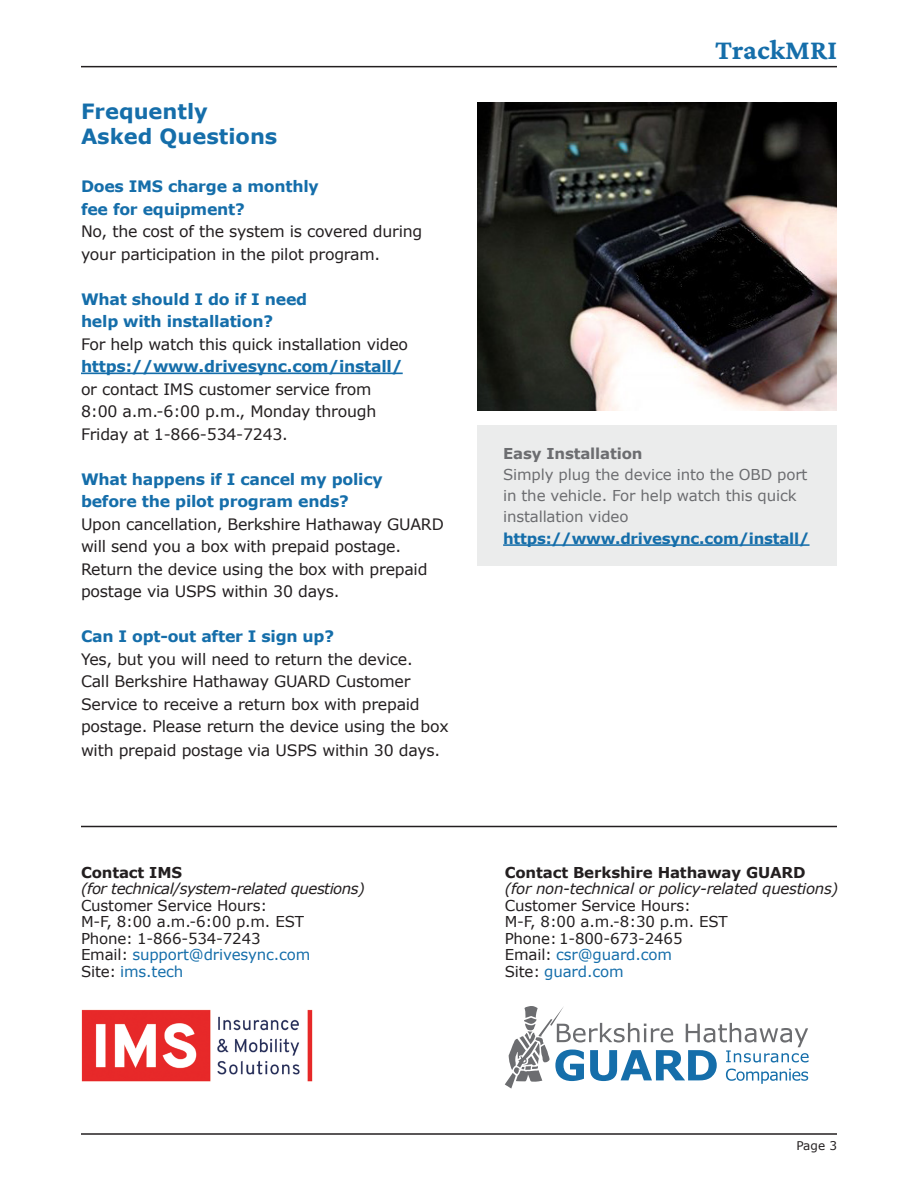
<style>
.page{position:relative;width:918px;height:1188px;background:#fff}
.page>*{position:absolute;margin:0;border:0;box-sizing:border-box;transform-origin:0 0}
.t1{font:700 28.5px "Crimson Pro";color:#156eaa}
.t2{font:700 21px/25.5px "Verdana";color:#156eaa}
.t3{font:15.75px/22.5px "Verdana";letter-spacing:-.015em;color:#231f20}
.t4{font:700 15.75px/22.5px "Verdana";letter-spacing:-.015em;color:#156eaa}
.t5{font:15px/16.5px "Verdana";letter-spacing:-.01em;color:#231f20}
.t6{font:italic 15px/16.5px "Verdana";letter-spacing:-.02em;color:#231f20}
.t7{font:15px/21px "Verdana";letter-spacing:-.01em;color:#6c6d70}
.t8{font:15px "Verdana";letter-spacing:-.01em;color:#156eaa}
.t9{font:700 15px "Verdana";letter-spacing:-.015em;color:#156eaa}
.t10{font:700 15px "Verdana";letter-spacing:-.01em;color:#231f20}
.t11{font:12px "Verdana";color:#231f20}
.s1{font-weight:700;color:#156eaa}
.s2{color:#231f20}
.s3{font-weight:700}
.s4{font-weight:700;font-style:normal}
</style>
<div class="page">
<div style="left:477px;top:425px;width:359px;height:141px;background:#ebecec"></div>
<hr style="left:81px;top:66px;width:756px;height:1px;background:#231f20">
<hr style="left:81px;top:1133px;width:756px;height:2px;background:#231f20">
<hr style="left:81px;top:373px;width:322px;height:1px;background:#156eaa">
<svg style="left:505px;top:1006px;width:304px;height:83px"></svg>
<hr style="left:81px;top:826px;width:756px;height:1px;background:#231f20">
<img style="left:81px;top:1009px;width:232px;height:73px">
<img style="left:478px;top:103px;width:359px;height:307px">
<hr style="left:503px;top:544px;width:307px;height:2px;background:#156eaa">
<p class="t2" style="left:81px;top:98px;width:198px">Frequently<br>Asked Questions</p>
<p class="t4" style="left:81px;top:175px;width:239px">Does IMS charge a monthly fee for equipment?</p>
<p class="t3" style="left:81px;top:220px;width:343px">No, the cost of the system is covered during your participation in the pilot program.</p>
<p class="t4" style="left:81px;top:287px;width:228px">What should I do if I need</p>
<p class="t4" style="left:81px;top:310px;width:194px">help with installation?</p>
<p class="t3" style="left:81px;top:333px;width:329px">For help watch this quick installation video <span class="s1">https://www.drivesync.com/install/ </span>or contact IMS customer service from</p>
<p class="t3" style="left:81px;top:400px;width:297px">8:00 a.m.-6:00 p.m., Monday through</p>
<p class="t3" style="left:81px;top:423px;width:209px">Friday at 1-866-534-7243.</p>
<p class="t4" style="left:81px;top:467px;width:303px">What happens if I cancel my policy</p>
<p class="t4" style="left:81px;top:490px;width:269px">before the pilot program ends?</p>
<p class="t3" style="left:81px;top:513px;width:364px">Upon cancellation, Berkshire Hathaway GUARD will send you a box with prepaid postage.<br>Return the device using the box with prepaid postage via USPS within 30 days.</p>
<p class="t4" style="left:81px;top:625px;width:255px">Can I opt-out after I sign up?</p>
<p class="t3" style="left:81px;top:648px;width:369px">Yes, but you will need to return the device.<br>Call Berkshire Hathaway GUARD Customer Service to receive a return box with prepaid postage. Please return the device using the box</p>
<p class="t3" style="left:81px;top:739px;width:361px">with prepaid postage via USPS within 30 days.</p>
<p class="t10" style="left:81px;top:862px;width:103px">Contact IMS</p>
<p class="t6" style="left:81px;top:880px;width:286px">(for technical/system-related questions)</p>
<p class="t5" style="left:81px;top:897px;width:225px">Customer Service Hours:<br>M-F, 8:00 a.m.-6:00 p.m. EST</p>
<p class="t5" style="left:81px;top:930px;width:181px">Phone: 1-866-534-7243</p>
<p class="t8" style="left:81px;top:945px;width:231px"><span class="s2">Email:</span> support@drivesync.com</p>
<p class="t8" style="left:81px;top:961px;width:104px"><span class="s2">Site:</span> ims.tech</p>
<p class="t1" style="left:715px;top:31px;width:123px">TrackMRI</p>
<p class="t7" style="left:503px;top:442px;width:306px"><span class="s3">Easy Installation<br></span>Simply plug the device into the OBD port in the vehicle. For help watch this quick installation video</p>
<p class="t9" style="left:503px;top:528px;width:308px">https://www.drivesync.com/install/</p>
<p class="t6" style="left:505px;top:864px;width:335px"><span class="s4">Contact Berkshire Hathaway GUARD<br></span>(for non-technical or policy-related questions)</p>
<p class="t5" style="left:505px;top:897px;width:225px">Customer Service Hours:<br>M-F, 8:00 a.m.-8:30 p.m. EST</p>
<p class="t5" style="left:505px;top:930px;width:179px">Phone: 1-800-673-2465</p>
<p class="t8" style="left:505px;top:945px;width:169px"><span class="s2">Email:</span> csr@guard.com</p>
<p class="t8" style="left:505px;top:961px;width:120px"><span class="s2">Site:</span> guard.com</p>
<p class="t11" style="left:796px;top:1137px;width:42px">Page 3</p>
</div>
